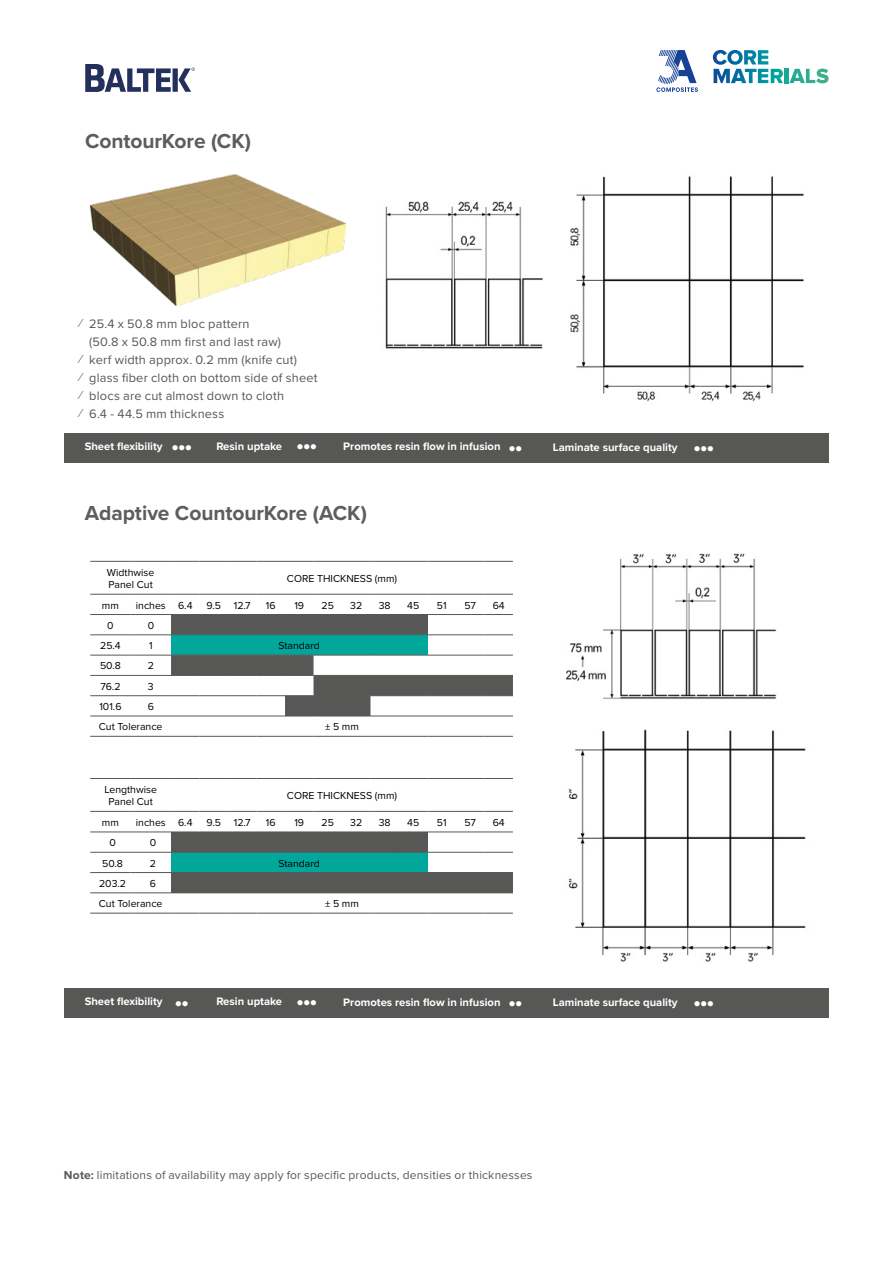
<style>
.page{position:relative;width:893px;height:1263px;background:#fff}
.page>*{position:absolute;margin:0;border:0;box-sizing:border-box;transform-origin:0 0}
.t1{font:700 21px "Proxima Nova";letter-spacing:-.005em;color:#5e5c5c}
.t2{font:12.75px/18px "Proxima Nova";letter-spacing:.015em;color:#575756}
.t3{font:12px/18px "Proxima Nova";letter-spacing:.015em;color:#575756;text-align:justify}
.t4{font:700 11.25px "Proxima Nova";color:#fff}
.t5{font:10.5px/12.6px "Proxima Nova";color:#000}
.t6{font:9px "Wingdings";color:#fff}
.s1{font-weight:700}
</style>
<div class="page">
<img style="left:91px;top:174px;width:255px;height:131px">
<img style="left:570px;top:176px;width:234px;height:226px">
<img style="left:385px;top:201px;width:158px;height:148px">
<div style="left:64px;top:433px;width:764px;height:29px;background:#575756"></div>
<div style="left:64px;top:989px;width:764px;height:29px;background:#575756"></div>
<div style="left:171px;top:614px;width:256px;height:21px;background:#575756"></div>
<div style="left:171px;top:635px;width:256px;height:20px;background:#02a79c"></div>
<hr style="left:90px;top:561px;width:41px;height:1px;background:#575756">
<hr style="left:131px;top:561px;width:40px;height:1px;background:#575756">
<svg style="left:171px;top:561px;width:342px;height:1px"></svg>
<hr style="left:90px;top:594px;width:41px;height:1px;background:#575756">
<hr style="left:131px;top:594px;width:40px;height:1px;background:#575756">
<svg style="left:171px;top:594px;width:342px;height:1px"></svg>
<hr style="left:90px;top:614px;width:41px;height:1px;background:#575756">
<hr style="left:131px;top:614px;width:40px;height:1px;background:#575756">
<svg style="left:427px;top:614px;width:86px;height:1px"></svg>
<hr style="left:90px;top:634px;width:41px;height:1px;background:#575756">
<hr style="left:131px;top:634px;width:40px;height:1px;background:#575756">
<svg style="left:171px;top:634px;width:342px;height:1px"></svg>
<hr style="left:90px;top:655px;width:41px;height:1px;background:#575756">
<hr style="left:131px;top:655px;width:40px;height:1px;background:#575756">
<hr style="left:90px;top:675px;width:41px;height:1px;background:#575756">
<hr style="left:131px;top:675px;width:40px;height:1px;background:#575756">
<hr style="left:90px;top:695px;width:41px;height:1px;background:#575756">
<hr style="left:131px;top:695px;width:40px;height:1px;background:#575756">
<hr style="left:90px;top:716px;width:41px;height:1px;background:#575756">
<hr style="left:131px;top:716px;width:40px;height:1px;background:#575756">
<svg style="left:171px;top:655px;width:342px;height:62px"></svg>
<hr style="left:90px;top:736px;width:41px;height:1px;background:#575756">
<hr style="left:131px;top:736px;width:40px;height:1px;background:#575756">
<svg style="left:171px;top:736px;width:342px;height:1px"></svg>
<div style="left:171px;top:832px;width:256px;height:20px;background:#575756"></div>
<div style="left:171px;top:852px;width:256px;height:20px;background:#02a79c"></div>
<div style="left:171px;top:872px;width:342px;height:21px;background:#575756"></div>
<hr style="left:90px;top:778px;width:41px;height:1px;background:#575756">
<hr style="left:131px;top:778px;width:40px;height:1px;background:#575756">
<svg style="left:171px;top:778px;width:342px;height:1px"></svg>
<hr style="left:90px;top:811px;width:41px;height:1px;background:#575756">
<hr style="left:131px;top:811px;width:40px;height:1px;background:#575756">
<svg style="left:171px;top:811px;width:342px;height:1px"></svg>
<hr style="left:90px;top:832px;width:41px;height:1px;background:#575756">
<hr style="left:131px;top:832px;width:40px;height:1px;background:#575756">
<svg style="left:427px;top:832px;width:86px;height:1px"></svg>
<hr style="left:90px;top:852px;width:41px;height:1px;background:#575756">
<hr style="left:131px;top:852px;width:40px;height:1px;background:#575756">
<svg style="left:171px;top:852px;width:342px;height:1px"></svg>
<hr style="left:90px;top:872px;width:41px;height:1px;background:#575756">
<hr style="left:131px;top:872px;width:40px;height:1px;background:#575756">
<hr style="left:90px;top:892px;width:41px;height:1px;background:#575756">
<hr style="left:131px;top:892px;width:40px;height:1px;background:#575756">
<hr style="left:90px;top:913px;width:41px;height:1px;background:#575756">
<hr style="left:131px;top:913px;width:40px;height:1px;background:#575756">
<svg style="left:171px;top:913px;width:342px;height:1px"></svg>
<img style="left:568px;top:729px;width:238px;height:233px">
<img style="left:566px;top:553px;width:211px;height:147px">
<svg style="left:85px;top:64px;width:110px;height:28px"></svg>
<svg style="left:713px;top:50px;width:70px;height:33px"></svg>
<hr style="left:785px;top:69px;width:3px;height:14px;background:#1aa998">
<svg style="left:789px;top:69px;width:39px;height:14px"></svg>
<svg style="left:656px;top:50px;width:42px;height:42px"></svg>
<h1 class="t1" style="left:85px;top:128px;width:168px">ContourKore (CK)</h1>
<p class="t3" style="left:80px;top:314px;width:3px">⁄</p>
<p class="t3" style="left:80px;top:350px;width:3px">⁄ ⁄ ⁄ ⁄</p>
<p class="t2" style="left:89px;top:315px;width:230px">25.4 x 50.8 mm bloc pattern<br>(50.8 x 50.8 mm first and last raw)<br>kerf width approx. 0.2 mm (knife cut) glass fiber cloth on bottom side of sheet blocs are cut almost down to cloth<br>6.4 - 44.5 mm thickness</p>
<p class="t4" style="left:85px;top:439px;width:109px">Sheet flexibility ●●●</p>
<p class="t4" style="left:216px;top:439px;width:67px">Resin uptake</p>
<p class="t6" style="left:297px;top:442px;width:22px">●●●</p>
<p class="t4" style="left:343px;top:440px;width:180px">Promotes resin flow in infusion ●●</p>
<h1 class="t1" style="left:85px;top:501px;width:284px">Adaptive CountourKore (ACK)</h1>
<p class="t5" style="left:107px;top:566px;width:49px">Widthwise<br>Panel Cut</p>
<p class="t5" style="left:287px;top:572px;width:112px">CORE THICKNESS (mm)</p>
<p class="t5" style="left:102px;top:599px;width:18px">mm</p>
<p class="t5" style="left:136px;top:599px;width:58px">inches 6.4</p>
<p class="t5" style="left:207px;top:599px;width:46px">9.5 12.7</p>
<p class="t5" style="left:266px;top:599px;width:11px">16</p>
<p class="t5" style="left:294px;top:599px;width:11px">19</p>
<p class="t5" style="left:322px;top:599px;width:14px">25</p>
<p class="t5" style="left:350px;top:599px;width:14px">32</p>
<p class="t5" style="left:379px;top:599px;width:13px">38</p>
<p class="t5" style="left:407px;top:599px;width:14px">45</p>
<p class="t5" style="left:437px;top:599px;width:11px">51</p>
<p class="t5" style="left:464px;top:599px;width:13px">57</p>
<p class="t5" style="left:493px;top:599px;width:14px">64</p>
<p class="t5" style="left:107px;top:619px;width:8px">0</p>
<p class="t5" style="left:148px;top:619px;width:8px">0</p>
<p class="t5" style="left:100px;top:639px;width:22px">25.4</p>
<p class="t5" style="left:149px;top:639px;width:5px">1</p>
<p class="t5" style="left:279px;top:639px;width:43px">Standard</p>
<p class="t5" style="left:100px;top:660px;width:22px">50.8</p>
<p class="t5" style="left:148px;top:660px;width:8px">2</p>
<p class="t5" style="left:100px;top:680px;width:22px">76.2</p>
<p class="t5" style="left:148px;top:680px;width:7px">3</p>
<p class="t5" style="left:99px;top:700px;width:24px">101.6</p>
<p class="t5" style="left:99px;top:697px;width:65px;line-height:20.2px;text-indent:49px">6<br>Cut Tolerance</p>
<p class="t5" style="left:325px;top:721px;width:35px">± 5 mm</p>
<p class="t5" style="left:104px;top:783px;width:54px;text-align:center">Lengthwise<br>Panel Cut</p>
<p class="t5" style="left:287px;top:789px;width:112px">CORE THICKNESS (mm)</p>
<p class="t5" style="left:102px;top:816px;width:18px">mm</p>
<p class="t5" style="left:136px;top:816px;width:58px">inches 6.4</p>
<p class="t5" style="left:207px;top:816px;width:46px">9.5 12.7</p>
<p class="t5" style="left:266px;top:816px;width:11px">16</p>
<p class="t5" style="left:294px;top:816px;width:11px">19</p>
<p class="t5" style="left:322px;top:816px;width:14px">25</p>
<p class="t5" style="left:350px;top:816px;width:14px">32</p>
<p class="t5" style="left:379px;top:816px;width:13px">38</p>
<p class="t5" style="left:407px;top:816px;width:14px">45</p>
<p class="t5" style="left:437px;top:816px;width:11px">51</p>
<p class="t5" style="left:464px;top:816px;width:13px">57</p>
<p class="t5" style="left:493px;top:816px;width:14px">64</p>
<p class="t5" style="left:109px;top:837px;width:8px">0</p>
<p class="t5" style="left:150px;top:837px;width:8px">0</p>
<p class="t5" style="left:102px;top:857px;width:22px">50.8</p>
<p class="t5" style="left:150px;top:857px;width:8px">2</p>
<p class="t5" style="left:279px;top:857px;width:43px">Standard</p>
<p class="t5" style="left:99px;top:877px;width:29px">203.2</p>
<p class="t5" style="left:99px;top:873px;width:65px;line-height:20.2px;text-indent:51px">6<br>Cut Tolerance</p>
<p class="t5" style="left:325px;top:897px;width:35px">± 5 mm</p>
<p class="t4" style="left:553px;top:440px;width:126px">Laminate surface quality</p>
<p class="t6" style="left:694px;top:444px;width:22px">●●●</p>
<p class="t4" style="left:85px;top:995px;width:105px">Sheet flexibility ●●</p>
<p class="t4" style="left:216px;top:995px;width:67px">Resin uptake</p>
<p class="t6" style="left:297px;top:997px;width:22px">●●●</p>
<p class="t4" style="left:343px;top:995px;width:180px">Promotes resin flow in infusion ●●</p>
<p class="t4" style="left:553px;top:996px;width:126px">Laminate surface quality</p>
<p class="t6" style="left:694px;top:999px;width:22px">●●●</p>
<p class="t3" style="left:64px;top:1166px;width:470px"><span class="s1">Note:</span> limitations of availability may apply for specific products, densities or thicknesses</p>
</div>
